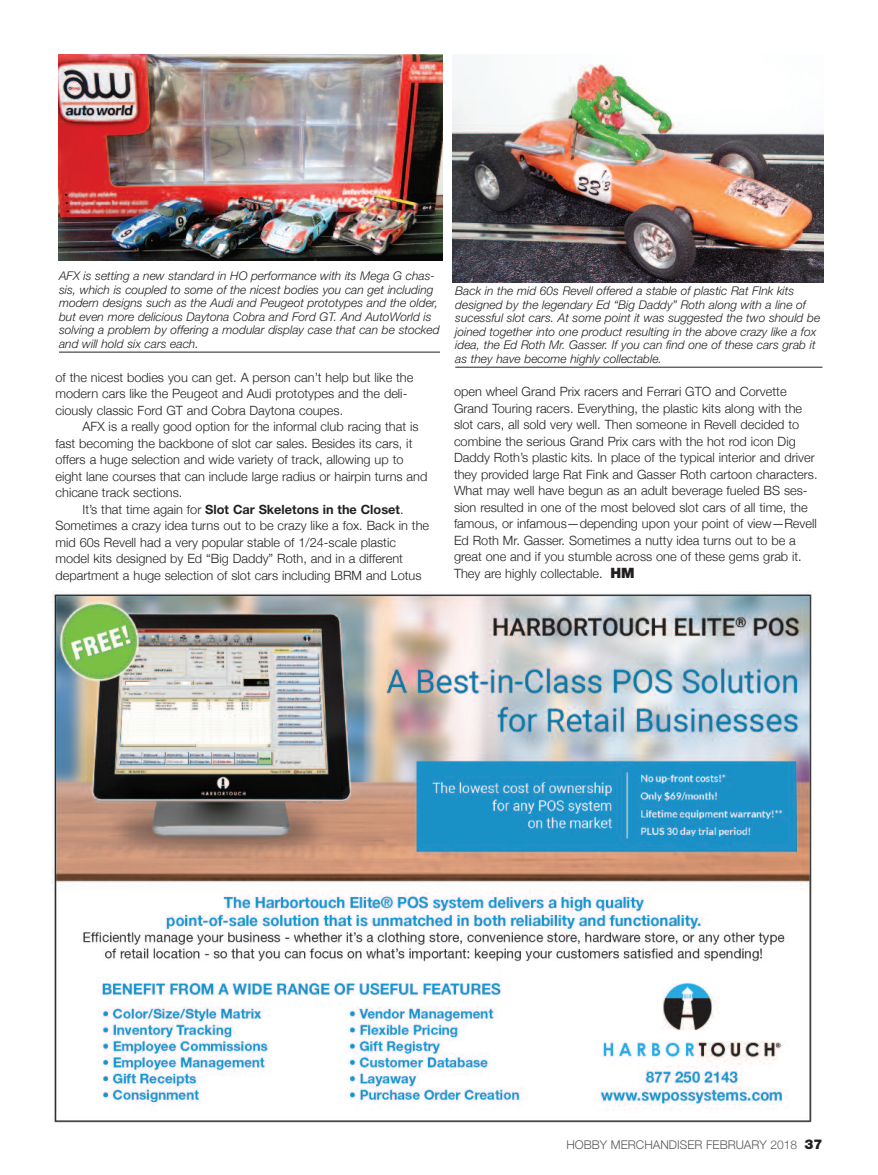
<style>
.page{position:relative;width:878px;height:1175px;background:#fff}
.page>*{position:absolute;margin:0;border:0;box-sizing:border-box;transform-origin:0 0}
.t1{font:300 12.75px/16.5px "Helvetica Neue";color:#231f20}
.t2{font:700 12.75px "Helvetica Neue";color:#231f20}
.t3{font:italic 300 12px/13.5px "Helvetica Neue";color:#231f20}
.t4{font:300 12px "Helvetica Neue";color:#57585a}
.s1{font-weight:300}
.s2{font-weight:900;font-size:14.25px}
.s3{font-weight:900;font-size:13.5px;color:#231f20}
</style>
<div class="page">
<hr style="left:59px;top:352px;width:381px;height:1px;background:#231f20">
<img style="left:58px;top:54px;width:384px;height:207px">
<hr style="left:455px;top:367px;width:367px;height:1px;background:#231f20">
<img style="left:452px;top:54px;width:371px;height:228px">
<img style="left:51px;top:591px;width:761px;height:532px">
<p class="t3" style="left:59px;top:270px;width:382px">AFX is setting a new standard in HO performance with its Mega G chas&shy;sis, which is coupled to some of the nicest bodies you can get including modern designs such as the Audi and Peugeot prototypes and the older, but even more delicious Daytona Cobra and Ford GT. And AutoWorld is solving a problem by offering a modular display case that can be stocked and will hold six cars each.</p>
<p class="t1" style="left:56px;top:369px;width:359px">of the nicest bodies you can get. A person can’t help but like the modern cars like the Peugeot and Audi prototypes and the deli&shy;ciously classic Ford GT and Cobra Daytona coupes.</p>
<p class="t1" style="left:83px;top:418px;width:337px">AFX is a really good option for the informal club racing that is</p>
<p class="t1" style="left:56px;top:435px;width:358px">fast becoming the backbone of slot car sales. Besides its cars, it</p>
<p class="t1" style="left:56px;top:451px;width:349px">offers a huge selection and wide variety of track, allowing up to</p>
<p class="t1" style="left:56px;top:468px;width:373px">eight lane courses that can include large radius or hairpin turns and</p>
<p class="t1" style="left:56px;top:484px;width:128px">chicane track sections.</p>
<p class="t2" style="left:83px;top:505px;width:322px"><span class="s1">It’s that time again for</span> Slot Car Skeletons in the Closet<span class="s1">.</span></p>
<p class="t1" style="left:56px;top:517px;width:375px">Sometimes a crazy idea turns out to be crazy like a fox. Back in the</p>
<p class="t1" style="left:56px;top:534px;width:342px">mid 60s Revell had a very popular stable of 1/24-scale plastic</p>
<p class="t1" style="left:56px;top:550px;width:349px">model kits designed by Ed “Big Daddy” Roth, and in a different</p>
<p class="t1" style="left:56px;top:567px;width:367px">department a huge selection of slot cars including BRM and Lotus</p>
<p class="t3" style="left:455px;top:285px;width:366px">Back in the mid 60s Revell offered a stable of plastic Rat FInk kits designed by the legendary Ed “Big Daddy” Roth along with a line of sucessful slot cars. At some point it was suggested the two should be joined together into one product resulting in the above crazy like a fox idea, the Ed Roth Mr. Gasser. If you can find one of these cars grab it as they have become highly collectable.</p>
<p class="t1" style="left:454px;top:383px;width:365px">open wheel Grand Prix racers and Ferrari GTO and Corvette Grand Touring racers. Everything, the plastic kits along with the slot cars, all sold very well. Then someone in Revell decided to combine the serious Grand Prix cars with the hot rod icon Dig Daddy Roth’s plastic kits. In place of the typical interior and driver they provided large Rat Fink and Gasser Roth cartoon characters.<br>What may well have begun as an adult beverage fueled BS ses&shy;sion resulted in one of the most beloved slot cars of all time, the famous, or infamous—depending upon your point of view—Revell Ed Roth Mr. Gasser. Sometimes a nutty idea turns out to be a great one and if you stumble across one of these gems grab it.<br>They are highly collectable. <span class="s2">HM</span></p>
<p class="t4" style="left:566px;top:1137px;width:257px">HOBBY MERCHANDISER FEBRUARY 2018 <span class="s3">37</span></p>
</div>
